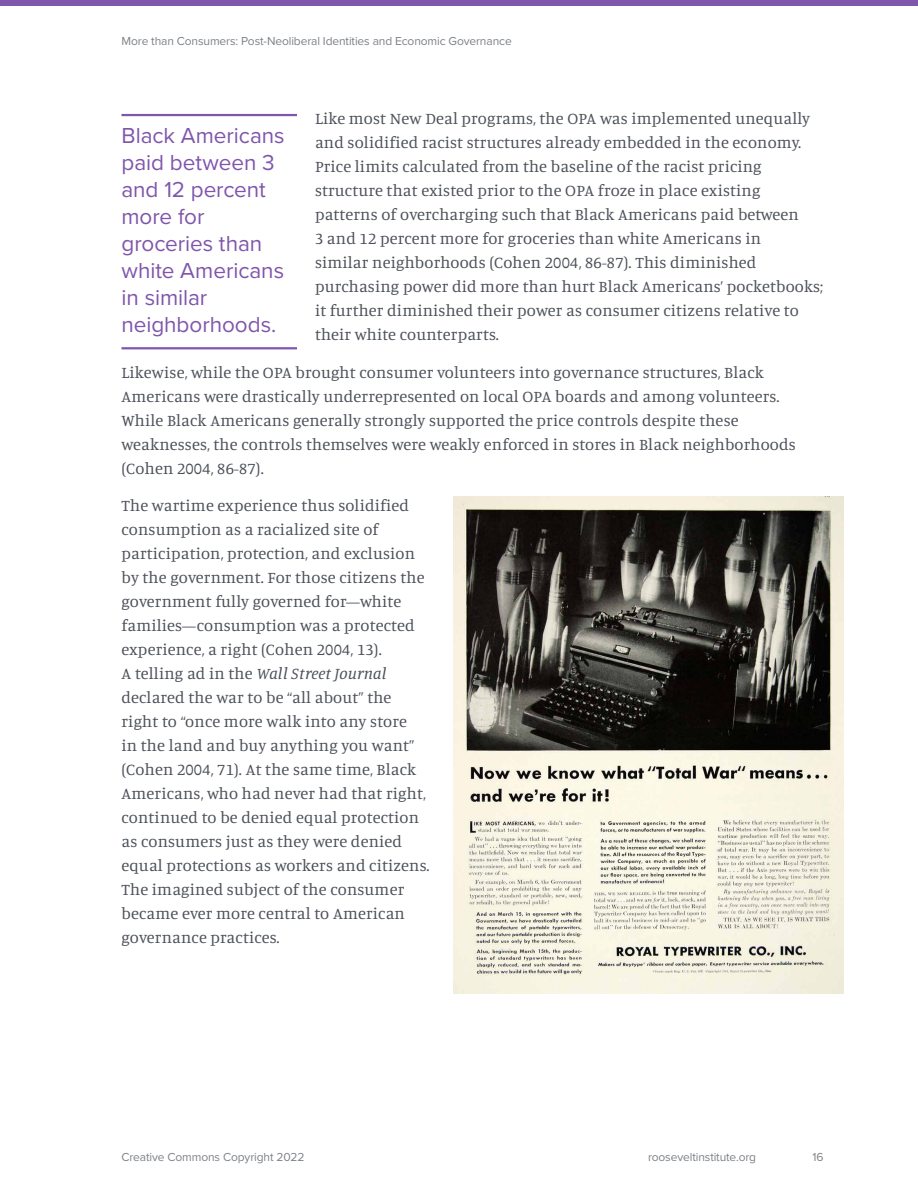
<style>
.page{position:relative;width:918px;height:1188px;background:#fff}
.page>*{position:absolute;margin:0;border:0;box-sizing:border-box;transform-origin:0 0}
.Pull_Quote{font:22.5px/27px "Proxima Nova";letter-spacing:-.005em;color:#8056ac}
.Body_Text_1{font:16.5px/24px "Manuale";letter-spacing:.01em;color:#4c5159}
.t1{font:12px "Proxima Nova";letter-spacing:-.01em;color:#7d8188}
.s1{font-style:italic}
</style>
<div class="page">
<hr style="left:122px;top:114px;width:175px;height:2px;background:#8056ac">
<hr style="left:122px;top:347px;width:175px;height:2px;background:#8056ac">
<img style="left:453px;top:497px;width:391px;height:497px">
<div style="left:0;top:0;width:918px;height:6px;background:#8056ac"></div>
<p class="t1" style="left:122px;top:33px;width:392px">More than Consumers: Post-Neoliberal Identities and Economic Governance</p>
<p class="Body_Text_1" style="left:315px;top:106px;width:510px">Like most New Deal programs, the OPA was implemented unequally and solidified racist structures already embedded in the economy.<br>Price limits calculated from the baseline of the racist pricing structure that existed prior to the OPA froze in place existing patterns of overcharging such that Black Americans paid between<br>3 and 12 percent more for groceries than white Americans in<br>similar neighborhoods (Cohen 2004, 86-87). This diminished purchasing power did more than hurt Black Americans’ pocketbooks; it further diminished their power as consumer citizens relative to their white counterparts.</p>
<p class="Body_Text_1" style="left:122px;top:360px;width:676px">Likewise, while the OPA brought consumer volunteers into governance structures, Black Americans were drastically underrepresented on local OPA boards and among volunteers.<br>While Black Americans generally strongly supported the price controls despite these weaknesses, the controls themselves were weakly enforced in stores in Black neighborhoods (Cohen 2004, 86-87).</p>
<p class="Body_Text_1" style="left:122px;top:493px;width:310px">The wartime experience thus solidified consumption as a racialized site of participation, protection, and exclusion by the government. For those citizens the government fully governed for—white families—consumption was a protected experience, a right (Cohen 2004, 13).<br>A telling ad in the <span class="s1">Wall Street Journal </span>declared the war to be “all about” the right to “once more walk into any store<br>in the land and buy anything you want” (Cohen 2004, 71). At the same time, Black Americans, who had never had that right, continued to be denied equal protection as consumers just as they were denied equal protections as workers and citizens.<br>The imagined subject of the consumer became ever more central to American governance practices.</p>
<p class="Pull_Quote" style="left:122px;top:121px;width:165px">Black Americans paid between 3 and 12 percent more for groceries than white Americans in similar neighborhoods.</p>
<p class="t1" style="left:122px;top:1149px;width:185px">Creative Commons Copyright 2022</p>
<p class="t1" style="left:648px;top:1149px;width:110px">rooseveltinstitute.org</p>
<p class="t1" style="left:812px;top:1149px;width:13px">16</p>
</div>
